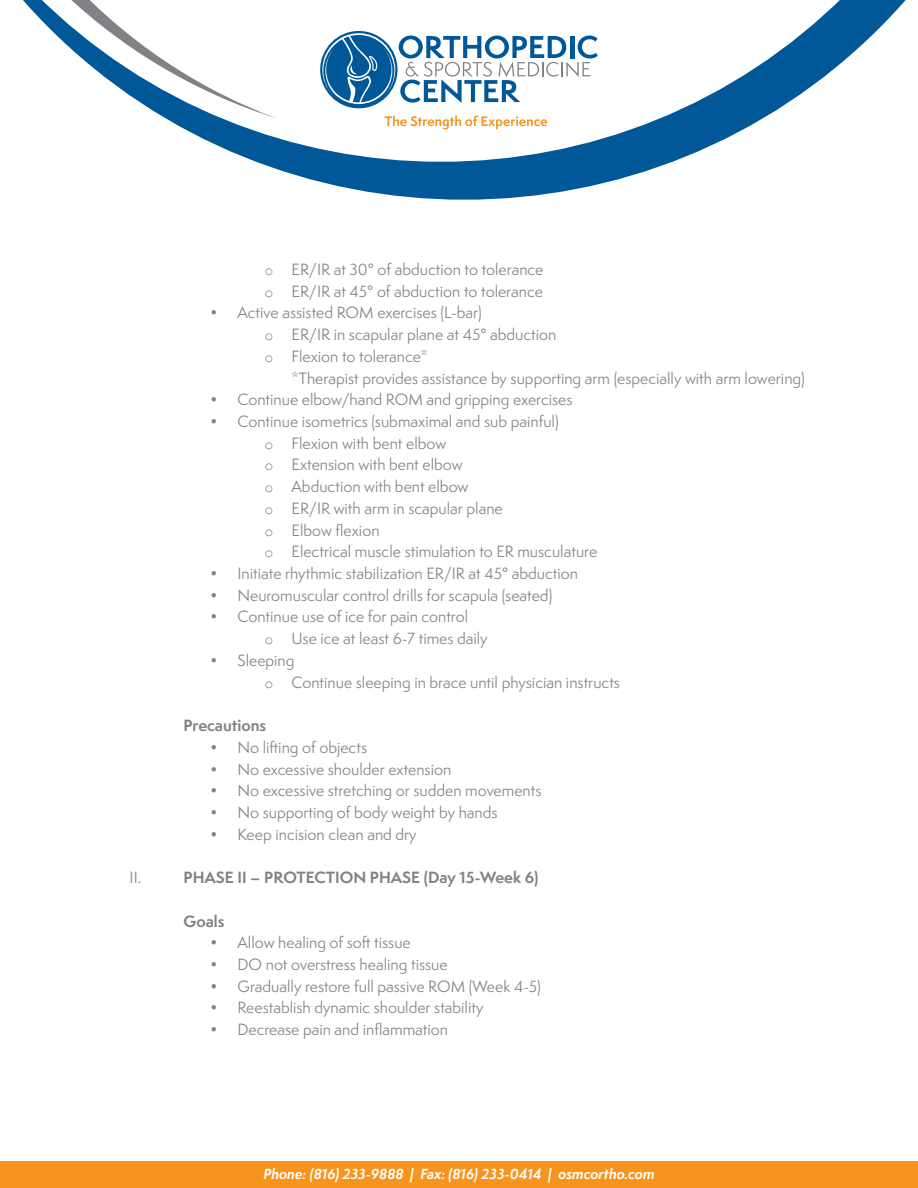
<style>
.page{position:relative;width:918px;height:1188px;background:#fff}
.page>*{position:absolute;margin:0;border:0;box-sizing:border-box;transform-origin:0 0}
.No_Spacing{font:15px "Semplicita Pro";color:#808285}
.No_Spacing-2{font:700 15px "Semplicita Pro";color:#808285}
.t1{font:italic 700 13.5px "Semplicita Pro";color:#fff}
.s1{font-family:"Courier New"}
</style>
<div class="page">
<div style="left:0;top:1161px;width:918px;height:27px;background:#f7941e"></div>
<svg style="left:23px;top:0;width:883px;height:200px"></svg>
<p class="No_Spacing" style="left:265px;top:259px;width:280px"><span class="s1">o</span> ER/IR at 30° of abduction to tolerance</p>
<p class="No_Spacing" style="left:265px;top:281px;width:280px"><span class="s1">o</span> ER/IR at 45° of abduction to tolerance</p>
<p class="No_Spacing" style="left:211px;top:302px;width:273px">• Active assisted ROM exercises (L-bar)</p>
<p class="No_Spacing" style="left:265px;top:324px;width:293px"><span class="s1">o</span> ER/IR in scapular plane at 45° abduction</p>
<p class="No_Spacing" style="left:265px;top:346px;width:165px"><span class="s1">o</span> Flexion to tolerance*</p>
<p class="No_Spacing" style="left:292px;top:367px;width:515px">*Therapist provides assistance by supporting arm (especially with arm lowering)</p>
<p class="No_Spacing" style="left:211px;top:389px;width:363px">• Continue elbow/hand ROM and gripping exercises</p>
<p class="No_Spacing" style="left:211px;top:411px;width:350px">• Continue isometrics (submaximal and sub painful)</p>
<p class="No_Spacing" style="left:265px;top:433px;width:183px"><span class="s1">o</span> Flexion with bent elbow</p>
<p class="No_Spacing" style="left:265px;top:454px;width:200px"><span class="s1">o</span> Extension with bent elbow</p>
<p class="No_Spacing" style="left:265px;top:476px;width:205px"><span class="s1">o</span> Abduction with bent elbow</p>
<p class="No_Spacing" style="left:265px;top:498px;width:240px"><span class="s1">o</span> ER/IR with arm in scapular plane</p>
<p class="No_Spacing" style="left:265px;top:519px;width:116px"><span class="s1">o</span> Elbow flexion</p>
<p class="No_Spacing" style="left:265px;top:541px;width:334px"><span class="s1">o</span> Electrical muscle stimulation to ER musculature</p>
<p class="No_Spacing" style="left:211px;top:563px;width:369px">• Initiate rhythmic stabilization ER/IR at 45° abduction</p>
<p class="No_Spacing" style="left:211px;top:585px;width:343px">• Neuromuscular control drills for scapula (seated)</p>
<p class="No_Spacing" style="left:211px;top:606px;width:259px">• Continue use of ice for pain control</p>
<p class="No_Spacing" style="left:265px;top:628px;width:225px"><span class="s1">o</span> Use ice at least 6-7 times daily</p>
<p class="No_Spacing" style="left:211px;top:650px;width:85px">• Sleeping</p>
<p class="No_Spacing" style="left:265px;top:671px;width:357px"><span class="s1">o</span> Continue sleeping in brace until physician instructs</p>
<p class="No_Spacing-2" style="left:184px;top:714px;width:84px">Precautions</p>
<p class="No_Spacing" style="left:211px;top:737px;width:158px">• No lifting of objects</p>
<p class="No_Spacing" style="left:211px;top:758px;width:242px">• No excessive shoulder extension</p>
<p class="No_Spacing" style="left:211px;top:780px;width:332px">• No excessive stretching or sudden movements</p>
<p class="No_Spacing" style="left:211px;top:802px;width:289px">• No supporting of body weight by hands</p>
<p class="No_Spacing" style="left:211px;top:824px;width:208px">• Keep incision clean and dry</p>
<p class="No_Spacing" style="left:130px;top:867px;width:13px">II.</p>
<p class="No_Spacing-2" style="left:184px;top:866px;width:356px">PHASE II – PROTECTION PHASE (Day 15-Week 6)</p>
<p class="No_Spacing-2" style="left:184px;top:910px;width:42px">Goals</p>
<p class="No_Spacing" style="left:211px;top:932px;width:202px">• Allow healing of soft tissue</p>
<p class="No_Spacing" style="left:211px;top:954px;width:239px">• DO not overstress healing tissue</p>
<p class="No_Spacing" style="left:211px;top:976px;width:332px">• Gradually restore full passive ROM (Week 4-5)</p>
<p class="No_Spacing" style="left:211px;top:997px;width:274px">• Reestablish dynamic shoulder stability</p>
<p class="No_Spacing" style="left:211px;top:1019px;width:239px">• Decrease pain and inflammation</p>
<p class="t1" style="left:264px;top:1164px;width:392px">Phone: (816) 233-9888 | Fax: (816) 233-0414 | osmcortho.com</p>
</div>
